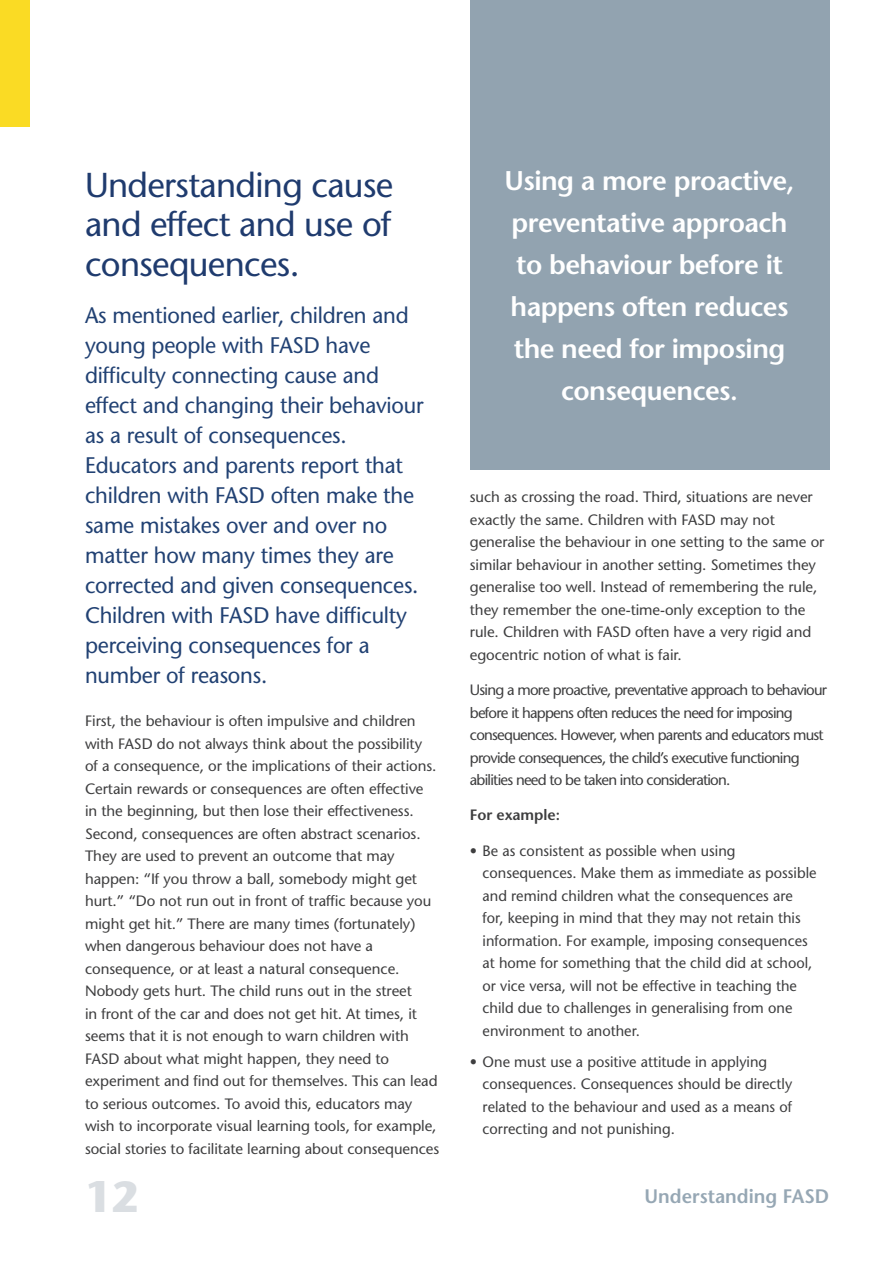
<style>
.page{position:relative;width:893px;height:1263px;background:#fff}
.page>*{position:absolute;margin:0;border:0;box-sizing:border-box;transform-origin:0 0}
.t1{font:700 43.5px "Stone Sans";color:#dadee2}
.Sub_heads{font:34.5px/39px "Stone Sans";letter-spacing:-.02em;color:#1f3b6e;text-align:justify}
.Facts{font:600 27px/42px "Stone Sans";letter-spacing:-.02em;color:#fff;text-align:center}
.Intro_para{font:22.5px/30px "Stone Sans";letter-spacing:-.01em;color:#214173}
.t2{font:600 19.5px "Stone Sans";color:#96a7b4}
.Body_Text{font:15px/22.5px "Stone Sans";letter-spacing:-.005em;color:#3e3e3f}
.Body_Text-2{font:15px/22.5px "Stone Sans";letter-spacing:-.05em;color:#3e3e3f}
.Body_Text-3{font:600 15px "Stone Sans";letter-spacing:-.005em;color:#3e3e3f}
</style>
<div class="page">
<hr style="left:892px;top:378px;width:1px;height:885px;background:#d1d2d4">
<div style="left:470px;top:0;width:359px;height:469px;background:#92a3b0"></div>
<div style="left:0;top:0;width:30px;height:126px;background:#fadb24"></div>
<p class="Sub_heads" style="left:85px;top:166px;width:310px">Understanding cause and effect and use of consequences.</p>
<p class="Intro_para" style="left:85px;top:299px;width:340px">As mentioned earlier, children and young people with FASD have difficulty connecting cause and effect and changing their behaviour as a result of consequences.<br>Educators and parents report that children with FASD often make the same mistakes over and over no matter how many times they are corrected and given consequences.<br>Children with FASD have difficulty perceiving consequences for a number of reasons.</p>
<p class="Body_Text" style="left:85px;top:710px;width:356px">First, the behaviour is often impulsive and children with FASD do not always think about the possibility<br>of a consequence, or the implications of their actions.<br>Certain rewards or consequences are often effective in the beginning, but then lose their effectiveness.<br>Second, consequences are often abstract scenarios.<br>They are used to prevent an outcome that may happen: “If you throw a ball, somebody might get hurt.” “Do not run out in front of traffic because you might get hit.” There are many times (fortunately) when dangerous behaviour does not have a consequence, or at least a natural consequence.<br>Nobody gets hurt. The child runs out in the street<br>in front of the car and does not get hit. At times, it seems that it is not enough to warn children with FASD about what might happen, they need to experiment and find out for themselves. This can lead to serious outcomes. To avoid this, educators may wish to incorporate visual learning tools, for example, social stories to facilitate learning about consequences</p>
<p class="Facts" style="left:504px;top:159px;width:292px">Using a more proactive, preventative approach to behaviour before it happens often reduces the need for imposing consequences.</p>
<p class="Body_Text" style="left:470px;top:486px;width:356px">such as crossing the road. Third, situations are never exactly the same. Children with FASD may not generalise the behaviour in one setting to the same or similar behaviour in another setting. Sometimes they generalise too well. Instead of remembering the rule, they remember the one-time-only exception to the rule. Children with FASD often have a very rigid and egocentric notion of what is fair.</p>
<p class="Body_Text-2" style="left:470px;top:678px;width:359px">Using a more proactive, preventative approach to behaviour before it happens often reduces the need for imposing consequences. However, when parents and educators must provide consequences, the child’s executive functioning abilities need to be taken into consideration.</p>
<p class="Body_Text-3" style="left:470px;top:806px;width:92px">For example:</p>
<p class="Body_Text" style="left:483px;top:839px;width:335px;text-indent:-13px">• Be as consistent as possible when using consequences. Make them as immediate as possible and remind children what the consequences are for, keeping in mind that they may not retain this information. For example, imposing consequences at home for something that the child did at school, or vice versa, will not be effective in teaching the child due to challenges in generalising from one environment to another.</p>
<p class="Body_Text" style="left:483px;top:1050px;width:311px;text-indent:-13px">• One must use a positive attitude in applying consequences. Consequences should be directly related to the behaviour and used as a means of correcting and not punishing.</p>
<p class="t1" style="left:85px;top:1169px;width:55px">12</p>
<p class="t2" style="left:645px;top:1184px;width:186px">Understanding FASD</p>
</div>
